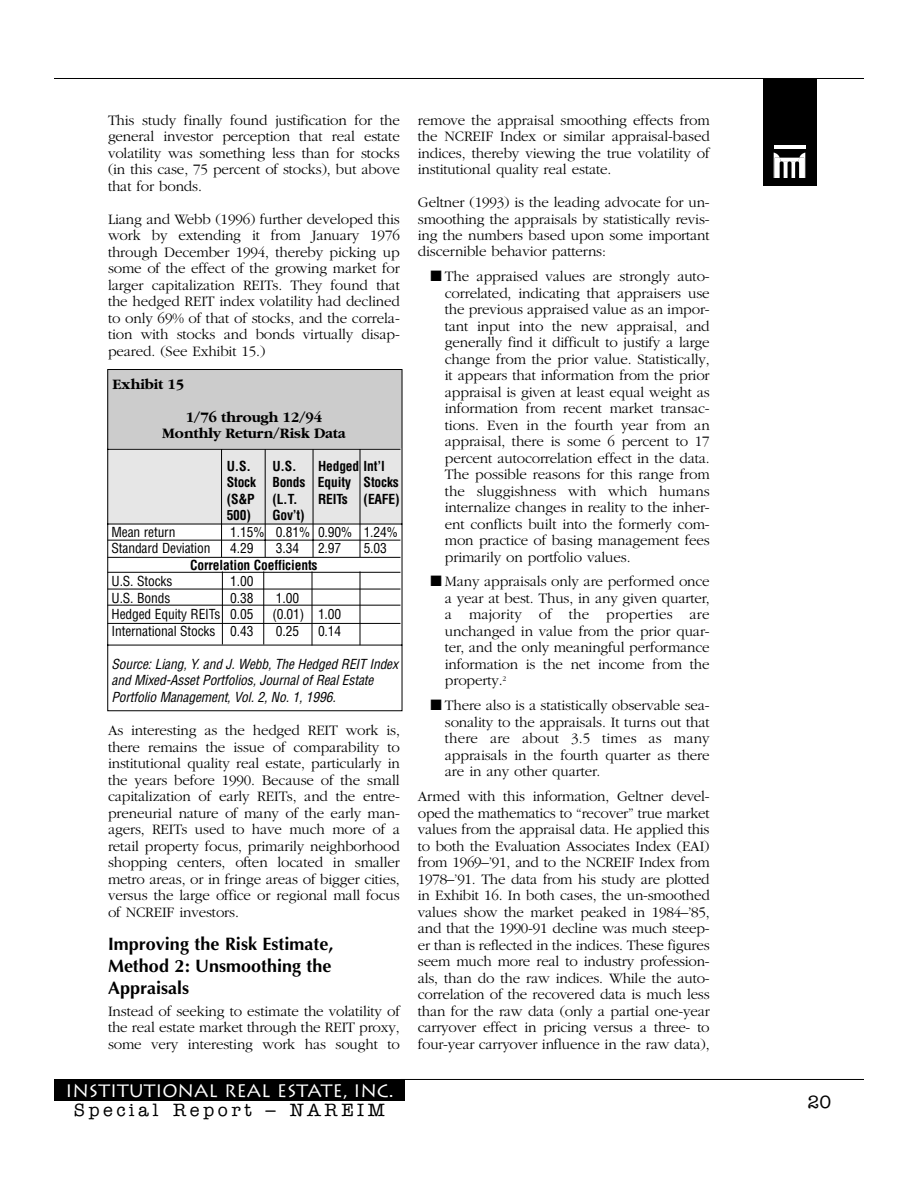
<style>
.page{position:relative;width:918px;height:1188px;background:#fff}
.page>*{position:absolute;margin:0;border:0;box-sizing:border-box;transform-origin:0 0}
.t1{font:700 18px/21.9px "Optima";color:#000;text-align:justify}
.t2{font:18px "Lithos";color:#fff}
.t3{font:500 18px "American Typewriter";letter-spacing:.2em;color:#000}
.t4{font:300 15px/16.5px "Garamond";letter-spacing:-.01em;color:#000;text-align:justify}
.t5{font:700 15px/16.5px "Garamond";letter-spacing:-.01em;color:#000;text-align:center}
.t6{font:condensed 13.5px "Helvetica";letter-spacing:-.01em;color:#000}
.t7{font:italic condensed 13.5px/16.5px "Helvetica";letter-spacing:-.01em;color:#000}
.t8{font:700 condensed 13.5px/16.5px "Helvetica";letter-spacing:-.01em;color:#000}
</style>
<div class="page">
<svg style="left:107px;top:369px;width:296px;height:342px"></svg>
<hr style="left:265px;top:449px;width:1px;height:108px;background:#000">
<hr style="left:313px;top:449px;width:1px;height:108px;background:#000">
<hr style="left:107px;top:540px;width:293px;height:1px;background:#000">
<hr style="left:107px;top:589px;width:293px;height:1px;background:#000">
<hr style="left:107px;top:605px;width:293px;height:1px;background:#000">
<hr style="left:107px;top:623px;width:293px;height:1px;background:#000">
<div style="left:54px;top:1079px;width:351px;height:23px;background:#000"></div>
<hr style="left:400px;top:1079px;width:464px;height:1px;background:#000">
<hr style="left:54px;top:78px;width:810px;height:1px;background:#000">
<div style="left:763px;top:78px;width:54px;height:108px;background:#000"></div>
<svg style="left:773px;top:145px;width:33px;height:33px"></svg>
<hr style="left:107px;top:557px;width:293px;height:1px;background:#000">
<hr style="left:107px;top:572px;width:293px;height:1px;background:#000">
<hr style="left:360px;top:449px;width:1px;height:108px;background:#000">
<hr style="left:360px;top:572px;width:1px;height:73px;background:#000">
<hr style="left:312px;top:572px;width:1px;height:73px;background:#000">
<hr style="left:263px;top:572px;width:1px;height:73px;background:#000">
<hr style="left:222px;top:572px;width:1px;height:73px;background:#000">
<p class="t4" style="left:108px;top:113px;width:293px">This study finally found justification for the general investor perception that real estate volatility was something less than for stocks (in this case, 75 percent of stocks), but above that for bonds.</p>
<p class="t4" style="left:108px;top:212px;width:293px">Liang and Webb (1996) further developed this work by extending it from January 1976 through December 1994, thereby picking up some of the effect of the growing market for larger capitalization REITs. They found that the hedged REIT index volatility had declined to only 69% of that of stocks, and the correla&shy;tion with stocks and bonds virtually disap&shy;peared. (See Exhibit 15.)</p>
<p class="t5" style="left:112px;top:377px;width:73px">Exhibit 15</p>
<p class="t5" style="left:162px;top:410px;width:185px">1/76 through 12/94<br>Monthly Return/Risk Data</p>
<p class="t8" style="left:227px;top:459px;width:26px">U.S.</p>
<p class="t8" style="left:272px;top:459px;width:26px">U.S.</p>
<p class="t8" style="left:227px;top:459px;width:174px;text-indent:91px">Hedged Int’l<br>Stock Bonds Equity Stocks (S&amp;P</p>
<p class="t8" style="left:272px;top:492px;width:27px">(L.T.</p>
<p class="t8" style="left:318px;top:492px;width:83px">REITs (EAFE)</p>
<p class="t8" style="left:227px;top:508px;width:26px">500)</p>
<p class="t8" style="left:272px;top:508px;width:34px">Gov’t)</p>
<p class="t6" style="left:112px;top:527px;width:65px">Mean return</p>
<p class="t6" style="left:230px;top:527px;width:169px">1.15% 0.81% 0.90% 1.24%</p>
<p class="t6" style="left:112px;top:543px;width:100px">Standard Deviation</p>
<p class="t6" style="left:230px;top:543px;width:25px">4.29</p>
<p class="t6" style="left:276px;top:543px;width:25px">3.34</p>
<p class="t6" style="left:318px;top:543px;width:25px">2.97</p>
<p class="t6" style="left:364px;top:543px;width:25px">5.03</p>
<p class="t8" style="left:190px;top:558px;width:129px">Correlation Coefficients</p>
<p class="t6" style="left:112px;top:576px;width:62px">U.S. Stocks</p>
<p class="t6" style="left:230px;top:576px;width:25px">1.00</p>
<p class="t6" style="left:112px;top:593px;width:60px">U.S. Bonds</p>
<p class="t6" style="left:230px;top:593px;width:25px">0.38</p>
<p class="t6" style="left:276px;top:593px;width:25px">1.00</p>
<p class="t6" style="left:112px;top:609px;width:143px">Hedged Equity REITs 0.05</p>
<p class="t6" style="left:272px;top:609px;width:70px">(0.01) 1.00</p>
<p class="t6" style="left:112px;top:626px;width:143px">International Stocks 0.43</p>
<p class="t6" style="left:276px;top:626px;width:25px">0.25</p>
<p class="t6" style="left:318px;top:626px;width:25px">0.14</p>
<p class="t7" style="left:112px;top:657px;width:288px">Source: Liang, Y. and J. Webb, The Hedged REIT Index and Mixed-Asset Portfolios, Journal of Real Estate<br>Portfolio Management, Vol. 2, No. 1, 1996.</p>
<p class="t4" style="left:108px;top:723px;width:293px">As interesting as the hedged REIT work is, there remains the issue of comparability to institutional quality real estate, particularly in the years before 1990. Because of the small capitalization of early REITs, and the entre&shy;preneurial nature of many of the early man&shy;agers, REITs used to have much more of a retail property focus, primarily neighborhood shopping centers, often located in smaller metro areas, or in fringe areas of bigger cities, versus the large office or regional mall focus of NCREIF investors.</p>
<p class="t1" style="left:108px;top:935px;width:227px">Improving the Risk Estimate, Method 2: Unsmoothing the Appraisals</p>
<p class="t4" style="left:108px;top:1004px;width:293px">Instead of seeking to estimate the volatility of the real estate market through the REIT proxy, some very interesting work has sought to</p>
<p class="t2" style="left:65px;top:1080px;width:330px">INSTITUTIONAL REAL ESTATE, INC.</p>
<p class="t3" style="left:74px;top:1104px;width:312px">Special Report – NAREIM</p>
<p class="t4" style="left:418px;top:113px;width:293px">remove the appraisal smoothing effects from the NCREIF Index or similar appraisal-based indices, thereby viewing the true volatility of institutional quality real estate.</p>
<p class="t4" style="left:418px;top:195px;width:293px">Geltner (1993) is the leading advocate for un&shy;smoothing the appraisals by statistically revis&shy;ing the numbers based upon some important discernible behavior patterns:</p>
<p class="t4" style="left:445px;top:269px;width:266px;text-indent:-14px">■ The appraised values are strongly auto&shy;correlated, indicating that appraisers use the previous appraised value as an impor&shy;tant input into the new appraisal, and generally find it difficult to justify a large change from the prior value. Statistically, it appears that information from the prior appraisal is given at least equal weight as information from recent market transac&shy;tions. Even in the fourth year from an appraisal, there is some 6 percent to 17 percent autocorrelation effect in the data.<br>The possible reasons for this range from the sluggishness with which humans internalize changes in reality to the inher&shy;ent conflicts built into the formerly com&shy;mon practice of basing management fees primarily on portfolio values.</p>
<p class="t4" style="left:445px;top:575px;width:266px;text-indent:-14px">■ Many appraisals only are performed once a year at best. Thus, in any given quarter, a majority of the properties are unchanged in value from the prior quar&shy;ter, and the only meaningful performance information is the net income from the property.<sup>2</sup></p>
<p class="t4" style="left:445px;top:698px;width:266px;text-indent:-14px">■ There also is a statistically observable sea&shy;sonality to the appraisals. It turns out that there are about 3.5 times as many appraisals in the fourth quarter as there are in any other quarter.</p>
<p class="t4" style="left:418px;top:789px;width:293px">Armed with this information, Geltner devel&shy;oped the mathematics to “recover” true market values from the appraisal data. He applied this to both the Evaluation Associates Index (EAI) from 1969–’91, and to the NCREIF Index from 1978–’91. The data from his study are plotted in Exhibit 16. In both cases, the un-smoothed values show the market peaked in 1984–’85, and that the 1990-91 decline was much steep&shy;er than is reflected in the indices. These figures seem much more real to industry profession&shy;als, than do the raw indices. While the auto&shy;correlation of the recovered data is much less than for the raw data (only a partial one-year carryover effect in pricing versus a three- to four-year carryover influence in the raw data),</p>
<p class="t3" style="left:808px;top:1095px;width:25px">20</p>
</div>
